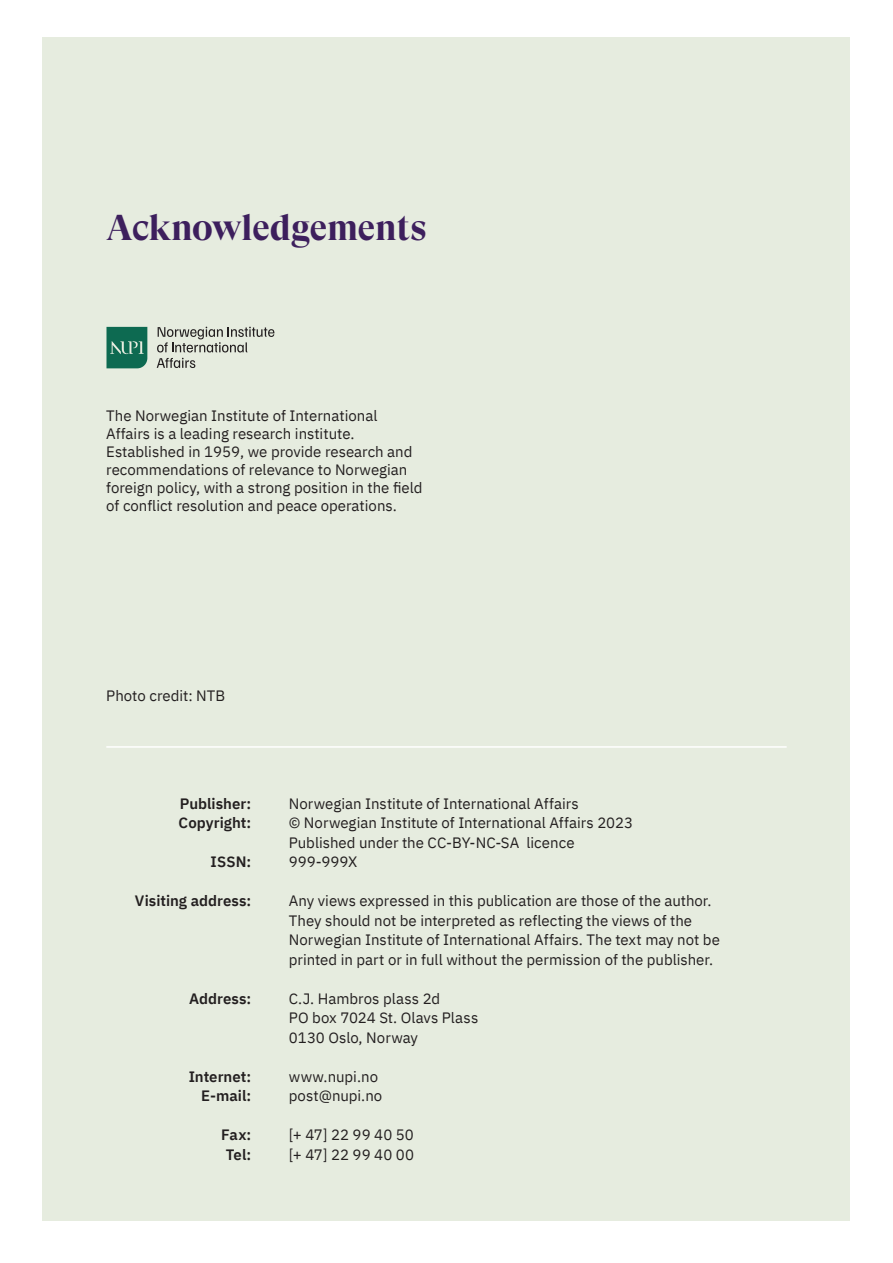
<style>
.page{position:relative;width:893px;height:1263px;background:#fff}
.page>*{position:absolute;margin:0;border:0;box-sizing:border-box;transform-origin:0 0}
.Heading_level_1_-_contents{font:700 36px "GT Super Display";letter-spacing:-.005em;color:#3d1f5d}
.t1{font:15px/19.5px "IBM Plex Sans";color:#231f20}
.t2{font:600 15px/19.5px "IBM Plex Sans";color:#231f20}
</style>
<div class="page">
<div style="left:43px;top:37px;width:807px;height:1183px;background:#e6ecdf"></div>
<svg style="left:106px;top:327px;width:41px;height:41px;background:#23775f"></svg>
<svg style="left:157px;top:327px;width:117px;height:25px"></svg>
<svg style="left:157px;top:358px;width:38px;height:10px"></svg>
<hr style="left:106px;top:746px;width:681px;height:2px;background:#fff">
<p class="Heading_level_1_-_contents" style="left:106px;top:209px;width:322px">Acknowledgements</p>
<p class="t1" style="left:106px;top:405px;width:318px;line-height:18px">The Norwegian Institute of International Affairs is a leading research institute.<br>Established in 1959, we provide research and recommendations of relevance to Norwegian foreign policy, with a strong position in the field of conflict resolution and peace operations.</p>
<p class="t1" style="left:106px;top:685px;width:120px">Photo credit: NTB</p>
<p class="t2" style="left:179px;top:792px;width:74px">Publisher:<br>Copyright:</p>
<p class="t2" style="left:211px;top:851px;width:42px">ISSN:</p>
<p class="t2" style="left:135px;top:890px;width:118px">Visiting address:</p>
<p class="t2" style="left:189px;top:987px;width:64px">Address:</p>
<p class="t2" style="left:189px;top:1065px;width:64px;text-align:right">Internet:<br>E-mail:</p>
<p class="t2" style="left:221px;top:1124px;width:32px;text-align:center">Fax:<br>Tel:</p>
<p class="t1" style="left:289px;top:792px;width:346px">Norwegian Institute of International Affairs<br>© Norwegian Institute of International Affairs 2023<br>Published under the CC-BY-NC-SA licence 999-999X</p>
<p class="t1" style="left:289px;top:890px;width:433px">Any views expressed in this publication are those of the author.<br>They should not be interpreted as reflecting the views of the Norwegian Institute of International Affairs. The text may not be printed in part or in full without the permission of the publisher.</p>
<p class="t1" style="left:289px;top:987px;width:191px">C.J. Hambros plass 2d<br>PO box 7024 St. Olavs Plass<br>0130 Oslo, Norway</p>
<p class="t1" style="left:289px;top:1065px;width:95px">www.nupi.no post@nupi.no</p>
<p class="t1" style="left:289px;top:1124px;width:127px">[+ 47] 22 99 40 50 [+ 47] 22 99 40 00</p>
</div>
